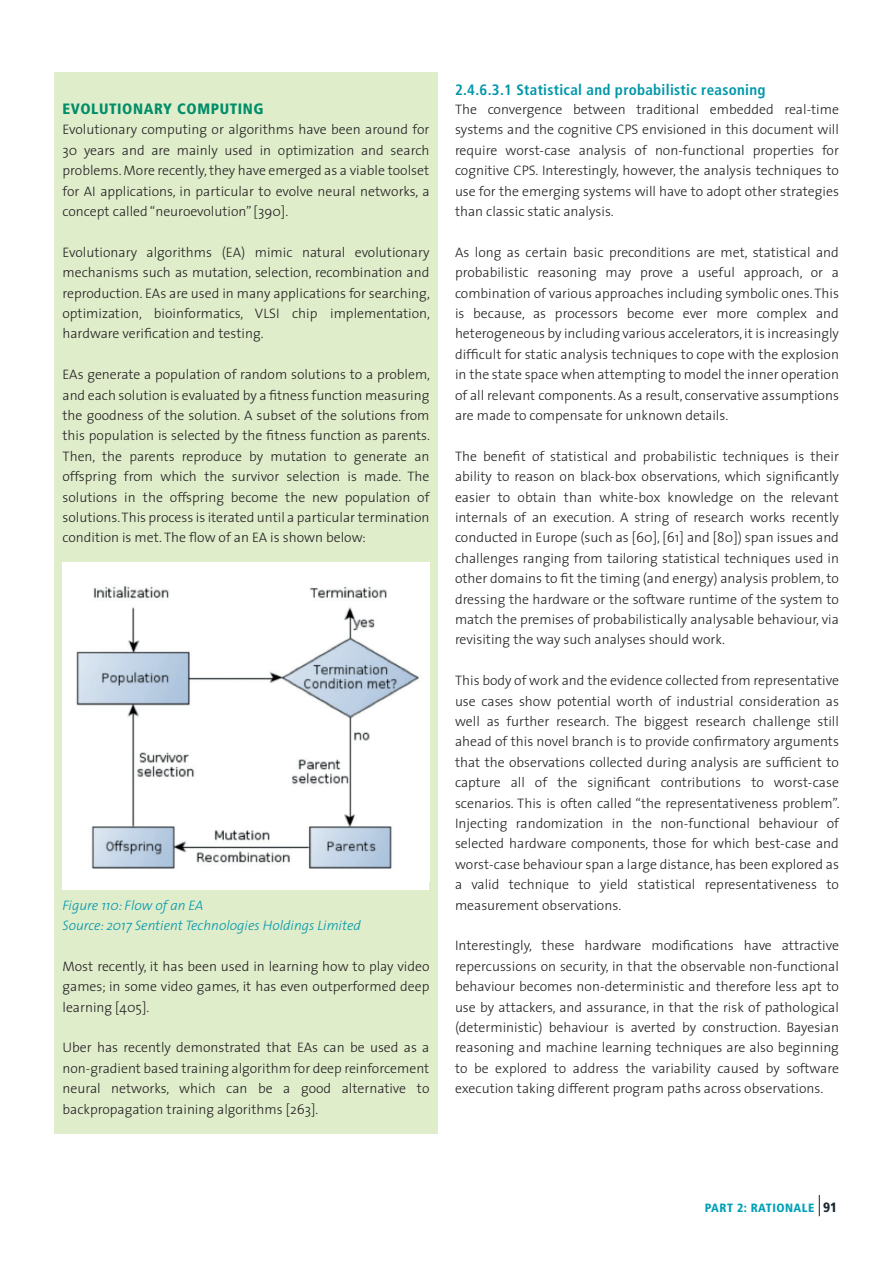
<style>
.page{position:relative;width:893px;height:1263px;background:#fff}
.page>*{position:absolute;margin:0;border:0;box-sizing:border-box;transform-origin:0 0}
.t1{font:700 condensed 15px "Frutiger";letter-spacing:.02em;color:#0096ab}
.t2{font:900 condensed 15px "Frutiger";letter-spacing:.04em;color:#008d68}
.t3{font:300 13.8px/20.4px "The Sans";color:#231f20;text-align:justify}
.t4{font:italic 300 13.8px/20.4px "The Sans";color:#0096ab}
.t5{font:900 condensed 12px "Frutiger";letter-spacing:.04em;color:#00a0b6}
.s1{font-size:13.5px;color:#1c2933}
</style>
<div class="page">
<svg style="left:819px;top:1195px;width:1px;height:21px"></svg>
<div style="left:54px;top:72px;width:384px;height:1062px;background:#dfedcb"></div>
<div style="left:63px;top:563px;width:366px;height:326px;background:#fff"></div>
<img style="left:76px;top:585px;width:343px;height:284px">
<p class="t2" style="left:63px;top:100px;width:202px">EVOLUTIONARY COMPUTING</p>
<p class="t3" style="left:63px;top:119px;width:368px">Evolutionary computing or algorithms have been around for 30 years and are mainly used in optimization and search problems. More recently, they have emerged as a viable toolset for AI applications, in particular to evolve neural networks, a concept called “neuroevolution” [390].</p>
<p class="t3" style="left:63px;top:241px;width:369px">Evolutionary algorithms (EA) mimic natural evolutionary mechanisms such as mutation, selection, recombination and reproduction. EAs are used in many applications for searching, optimization, bioinformatics, VLSI chip implementation, hardware verification and testing.</p>
<p class="t3" style="left:63px;top:364px;width:369px">EAs generate a population of random solutions to a problem, and each solution is evaluated by a fitness function measuring the goodness of the solution. A subset of the solutions from this population is selected by the fitness function as parents.<br>Then, the parents reproduce by mutation to generate an offspring from which the survivor selection is made. The solutions in the offspring become the new population of solutions. This process is iterated until a particular termination condition is met. The flow of an EA is shown below:</p>
<p class="t4" style="left:63px;top:894px;width:300px">Figure 110: Flow of an EA<br>Source: 2017 Sentient Technologies Holdings Limited</p>
<p class="t3" style="left:63px;top:955px;width:368px">Most recently, it has been used in learning how to play video games; in some video games, it has even outperformed deep learning [405].</p>
<p class="t3" style="left:63px;top:1037px;width:368px">Uber has recently demonstrated that EAs can be used as a non-gradient based training algorithm for deep reinforcement neural networks, which can be a good alternative to backpropagation training algorithms [263].</p>
<p class="t1" style="left:455px;top:81px;width:312px">2.4.6.3.1 Statistical and probabilistic reasoning</p>
<p class="t3" style="left:455px;top:99px;width:385px">The convergence between traditional embedded real-time systems and the cognitive CPS envisioned in this document will require worst-case analysis of non-functional properties for cognitive CPS. Interestingly, however, the analysis techniques to use for the emerging systems will have to adopt other strategies than classic static analysis.</p>
<p class="t3" style="left:455px;top:241px;width:385px">As long as certain basic preconditions are met, statistical and probabilistic reasoning may prove a useful approach, or a combination of various approaches including symbolic ones. This is because, as processors become ever more complex and heterogeneous by including various accelerators, it is increasingly difficult for static analysis techniques to cope with the explosion in the state space when attempting to model the inner operation of all relevant components. As a result, conservative assumptions are made to compensate for unknown details.</p>
<p class="t3" style="left:455px;top:445px;width:385px">The benefit of statistical and probabilistic techniques is their ability to reason on black-box observations, which significantly easier to obtain than white-box knowledge on the relevant internals of an execution. A string of research works recently conducted in Europe (such as [60], [61] and [80]) span issues and challenges ranging from tailoring statistical techniques used in other domains to fit the timing (and energy) analysis problem, to dressing the hardware or the software runtime of the system to match the premises of probabilistically analysable behaviour, via revisiting the way such analyses should work.</p>
<p class="t3" style="left:455px;top:670px;width:386px">This body of work and the evidence collected from representative use cases show potential worth of industrial consideration as well as further research. The biggest research challenge still ahead of this novel branch is to provide confirmatory arguments that the observations collected during analysis are sufficient to capture all of the significant contributions to worst-case scenarios. This is often called “the representativeness problem”.<br>Injecting randomization in the non-functional behaviour of selected hardware components, those for which best-case and worst-case behaviour span a large distance, has been explored as a valid technique to yield statistical representativeness to measurement observations.</p>
<p class="t3" style="left:455px;top:935px;width:385px">Interestingly, these hardware modifications have attractive repercussions on security, in that the observable non-functional behaviour becomes non-deterministic and therefore less apt to use by attackers, and assurance, in that the risk of pathological (deterministic) behaviour is averted by construction. Bayesian reasoning and machine learning techniques are also beginning to be explored to address the variability caused by software execution taking different program paths across observations.</p>
<p class="t5" style="left:705px;top:1200px;width:134px">PART 2: RATIONALE <span class="s1">91</span></p>
</div>
